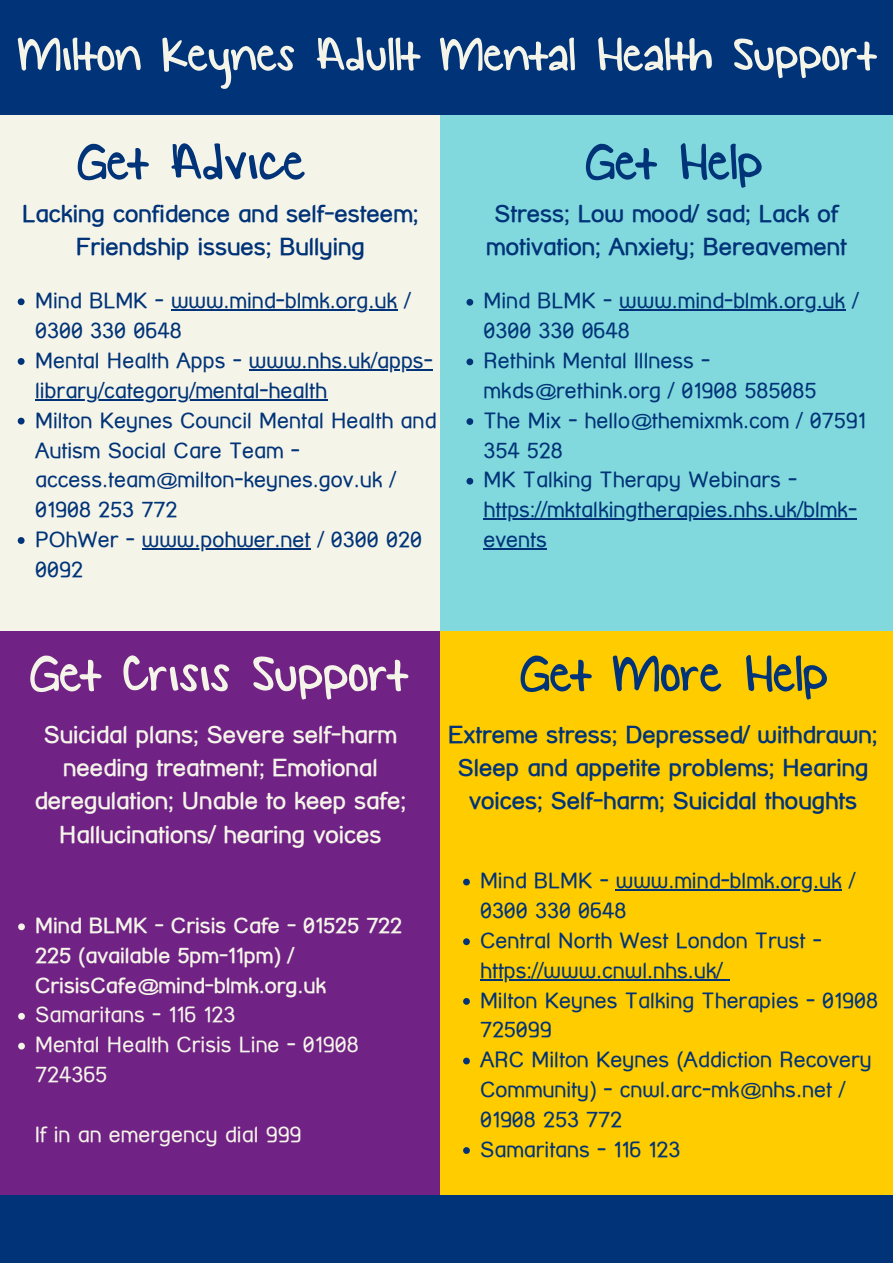
<style>
.page{position:relative;width:893px;height:1263px;background:#037}
.page>*{position:absolute;margin:0;border:0;box-sizing:border-box;transform-origin:0 0}
.t1{font:57px "KG Small Town Southern Girl";color:#037}
.t2{font:57px "KG Small Town Southern Girl";color:#f5f4e9}
.t3{font:52.5px "KG Small Town Southern Girl";color:#f5f4e9}
.t4{font:700 24px/33.2px "Street Corner";color:#037;text-align:center}
.t5{font:700 24px/33.2px "Street Corner";color:#f5f4e9;text-align:center}
.t6{font:21.52px/29.8px "Street Corner";color:#037}
.t7{font:700 21.52px/29.8px "Street Corner";color:#f5f4e9}
.t8{font:21.52px/29.8px "Street Corner";color:#f5f4e9}
</style>
<div class="page">
<div style="left:437px;top:115px;width:456px;height:537px;background:#81d9dd"></div>
<div style="left:439px;top:632px;width:454px;height:563px;background:#fc0"></div>
<div style="left:0;top:115px;width:440px;height:535px;background:#f5f4e9"></div>
<div style="left:0;top:632px;width:440px;height:563px;background:#702285"></div>
<svg style="left:18px;top:298px;width:7px;height:7px"></svg>
<hr style="left:171px;top:309px;width:226px;height:2px;background:#037">
<svg style="left:18px;top:358px;width:7px;height:7px"></svg>
<hr style="left:249px;top:369px;width:184px;height:2px;background:#037">
<hr style="left:35px;top:399px;width:292px;height:2px;background:#037">
<svg style="left:18px;top:418px;width:7px;height:6px"></svg>
<svg style="left:18px;top:537px;width:7px;height:7px"></svg>
<hr style="left:142px;top:548px;width:168px;height:2px;background:#037">
<svg style="left:466px;top:299px;width:7px;height:7px"></svg>
<hr style="left:619px;top:310px;width:226px;height:1px;background:#037">
<svg style="left:466px;top:358px;width:7px;height:7px"></svg>
<svg style="left:466px;top:418px;width:7px;height:7px"></svg>
<svg style="left:466px;top:478px;width:7px;height:7px"></svg>
<hr style="left:483px;top:518px;width:374px;height:2px;background:#037">
<hr style="left:483px;top:548px;width:64px;height:2px;background:#037">
<svg style="left:463px;top:879px;width:7px;height:6px"></svg>
<hr style="left:616px;top:889px;width:226px;height:2px;background:#037">
<svg style="left:463px;top:938px;width:7px;height:7px"></svg>
<hr style="left:480px;top:979px;width:242px;height:1px;background:#037">
<svg style="left:463px;top:998px;width:7px;height:7px"></svg>
<svg style="left:463px;top:1058px;width:7px;height:6px"></svg>
<svg style="left:463px;top:1147px;width:7px;height:7px"></svg>
<svg style="left:18px;top:923px;width:7px;height:7px"></svg>
<svg style="left:18px;top:1013px;width:7px;height:7px"></svg>
<svg style="left:18px;top:1043px;width:7px;height:6px"></svg>
<p class="t3" style="left:18px;top:26px;width:860px">Milton Keynes Adullt Mental Health Support</p>
<p class="t1" style="left:76px;top:131px;width:230px">Get Advice</p>
<p class="t1" style="left:584px;top:131px;width:180px">Get Help</p>
<p class="t4" style="left:22px;top:197px;width:398px">Lacking confidence and self-esteem;<br>Friendship issues; Bullying</p>
<p class="t4" style="left:486px;top:197px;width:362px">Stress; Low mood/ sad; Lack of motivation; Anxiety; Bereavement</p>
<p class="t6" style="left:35px;top:286px;width:377px">Mind BLMK - www.mind-blmk.org.uk /<br>0300 330 0648</p>
<p class="t6" style="left:35px;top:345px;width:399px">Mental Health Apps - www.nhs.uk/apps&shy;library/category/mental-health</p>
<p class="t6" style="left:35px;top:405px;width:403px">Milton Keynes Council Mental Health and<br>Autism Social Care Team - access.team@milton-keynes.gov.uk /<br>01908 253 772</p>
<p class="t6" style="left:35px;top:524px;width:388px">POhWer - www.pohwer.net / 0300 020<br>0092</p>
<p class="t6" style="left:483px;top:286px;width:377px">Mind BLMK - www.mind-blmk.org.uk /<br>0300 330 0648</p>
<p class="t6" style="left:483px;top:346px;width:334px">Rethink Mental Illness - mkds@rethink.org / 01908 585085</p>
<p class="t6" style="left:483px;top:405px;width:384px">The Mix - hello@themixmk.com / 07591<br>354 528</p>
<p class="t6" style="left:483px;top:465px;width:375px">MK Talking Therapy Webinars - https://mktalkingtherapies.nhs.uk/blmk&shy;events</p>
<p class="t2" style="left:29px;top:643px;width:380px">Get Crisis Support</p>
<p class="t1" style="left:519px;top:643px;width:310px">Get More Help</p>
<p class="t5" style="left:34px;top:718px;width:373px">Suicidal plans; Severe self-harm needing treatment; Emotional deregulation; Unable to keep safe; Hallucinations/ hearing voices</p>
<p class="t7" style="left:35px;top:910px;width:369px">Mind BLMK - Crisis Cafe - 01525 722<br>225 (available 5pm-11pm) /<br>CrisisCafe@mind-blmk.org.uk</p>
<p class="t8" style="left:35px;top:1000px;width:202px">Samaritans - 116 123</p>
<p class="t8" style="left:35px;top:1030px;width:325px">Mental Health Crisis Line - 01908<br>724365</p>
<p class="t8" style="left:35px;top:1119px;width:268px">If in an emergency dial 999</p>
<p class="t4" style="left:449px;top:718px;width:430px">Extreme stress; Depressed/ withdrawn;<br>Sleep and appetite problems; Hearing voices; Self-harm; Suicidal thoughts</p>
<p class="t6" style="left:480px;top:866px;width:377px">Mind BLMK - www.mind-blmk.org.uk /<br>0300 330 0648</p>
<p class="t6" style="left:480px;top:925px;width:343px">Central North West London Trust - https://www.cnwl.nhs.uk/</p>
<p class="t6" style="left:480px;top:985px;width:399px">Milton Keynes Talking Therapies - 01908<br>725099</p>
<p class="t6" style="left:480px;top:1045px;width:393px">ARC Milton Keynes (Addiction Recovery<br>Community) - cnwl.arc-mk@nhs.net /<br>01908 253 772</p>
<p class="t6" style="left:480px;top:1134px;width:202px">Samaritans - 116 123</p>
</div>
